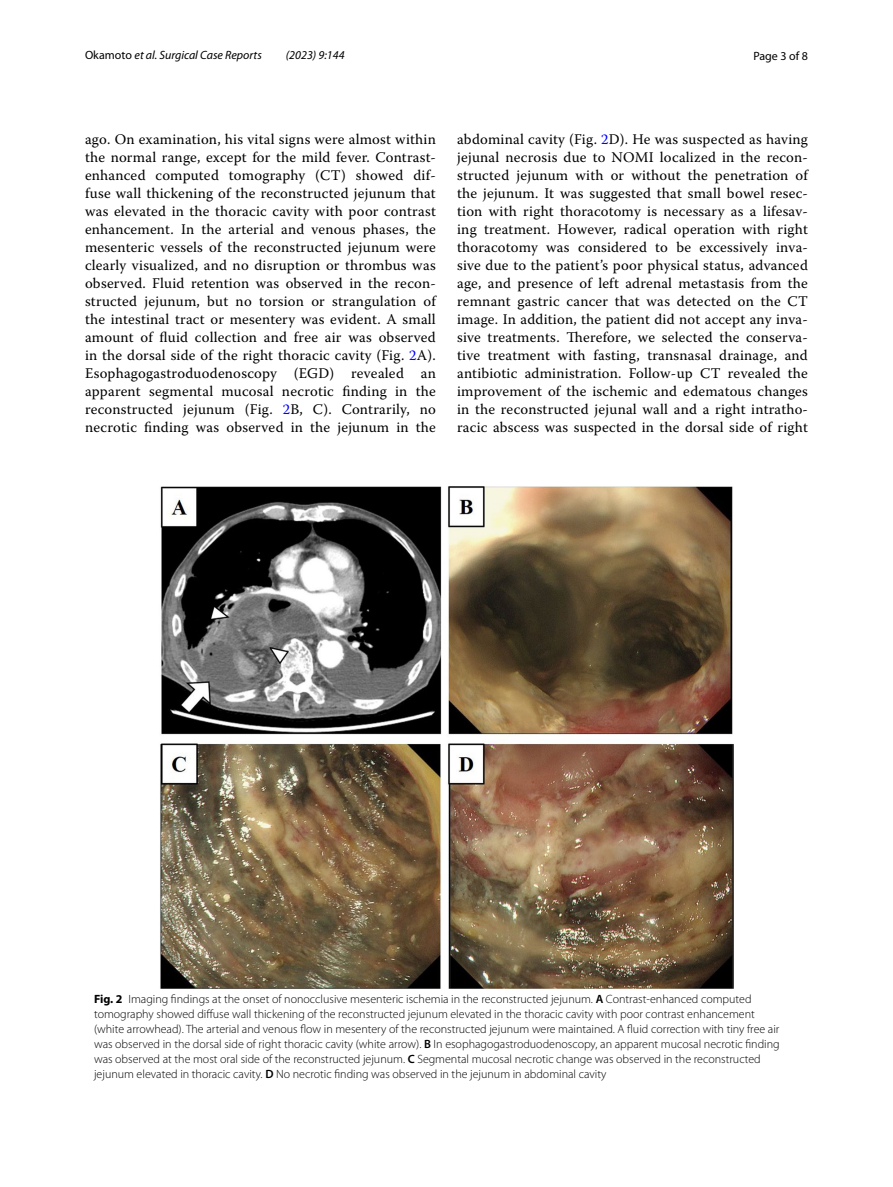
<style>
.page{position:relative;width:893px;height:1187px;background:#fff}
.page>*{position:absolute;margin:0;border:0;box-sizing:border-box;transform-origin:0 0}
.t1{font:14.7px/18px "Warnock Pro";letter-spacing:.015em;color:#000;text-align:justify}
.t2{font:300 12px/15px "Myriad Pro";color:#000}
.t3{font:italic 12px "Myriad Pro";color:#000}
.t4{font:12px "Myriad Pro";color:#000}
.s1{font-style:normal}
.s2{color:#00f}
.s3{font-weight:700}
.s4{font-weight:600}
</style>
<div class="page">
<img style="left:160px;top:486px;width:573px;height:502px">
<p class="t3" style="left:85px;top:48px;width:178px"><span class="s1">Okamoto</span> et al. Surgical Case Reports</p>
<p class="t3" style="left:286px;top:48px;width:60px">(2023) 9:144</p>
<p class="t4" style="left:753px;top:48px;width:56px">Page 3 of 8</p>
<p class="t1" style="left:85px;top:130px;width:352px">ago. On examination, his vital signs were almost within the normal range, except for the mild fever. Contrast&shy;enhanced computed tomography (CT) showed dif&shy;fuse wall thickening of the reconstructed jejunum that was elevated in the thoracic cavity with poor contrast enhancement. In the arterial and venous phases, the mesenteric vessels of the reconstructed jejunum were clearly visualized, and no disruption or thrombus was observed. Fluid retention was observed in the recon&shy;structed jejunum, but no torsion or strangulation of the intestinal tract or mesentery was evident. A small amount of fluid collection and free air was observed in the dorsal side of the right thoracic cavity (Fig. <span class="s2">2</span>A).<br>Esophagogastroduodenoscopy (EGD) revealed an apparent segmental mucosal necrotic finding in the reconstructed jejunum (Fig. <span class="s2">2</span>B, C). Contrarily, no necrotic finding was observed in the jejunum in the</p>
<p class="t1" style="left:457px;top:130px;width:352px">abdominal cavity (Fig. <span class="s2">2</span>D). He was suspected as having jejunal necrosis due to NOMI localized in the recon&shy;structed jejunum with or without the penetration of the jejunum. It was suggested that small bowel resec&shy;tion with right thoracotomy is necessary as a lifesav&shy;ing treatment. However, radical operation with right thoracotomy was considered to be excessively inva&shy;sive due to the patient’s poor physical status, advanced age, and presence of left adrenal metastasis from the remnant gastric cancer that was detected on the CT image. In addition, the patient did not accept any inva&shy;sive treatments. Therefore, we selected the conserva&shy;tive treatment with fasting, transnasal drainage, and antibiotic administration. Follow-up CT revealed the improvement of the ischemic and edematous changes in the reconstructed jejunal wall and a right intratho&shy;racic abscess was suspected in the dorsal side of right</p>
<p class="t2" style="left:94px;top:991px;width:687px"><span class="s3">Fig. 2</span> Imaging findings at the onset of nonocclusive mesenteric ischemia in the reconstructed jejunum. <span class="s4">A</span> Contrast-enhanced computed tomography showed diffuse wall thickening of the reconstructed jejunum elevated in the thoracic cavity with poor contrast enhancement (white arrowhead). The arterial and venous flow in mesentery of the reconstructed jejunum were maintained. A fluid correction with tiny free air was observed in the dorsal side of right thoracic cavity (white arrow). <span class="s4">B</span> In esophagogastroduodenoscopy, an apparent mucosal necrotic finding was observed at the most oral side of the reconstructed jejunum. <span class="s4">C</span> Segmental mucosal necrotic change was observed in the reconstructed jejunum elevated in thoracic cavity. <span class="s4">D</span> No necrotic finding was observed in the jejunum in abdominal cavity</p>
</div>
